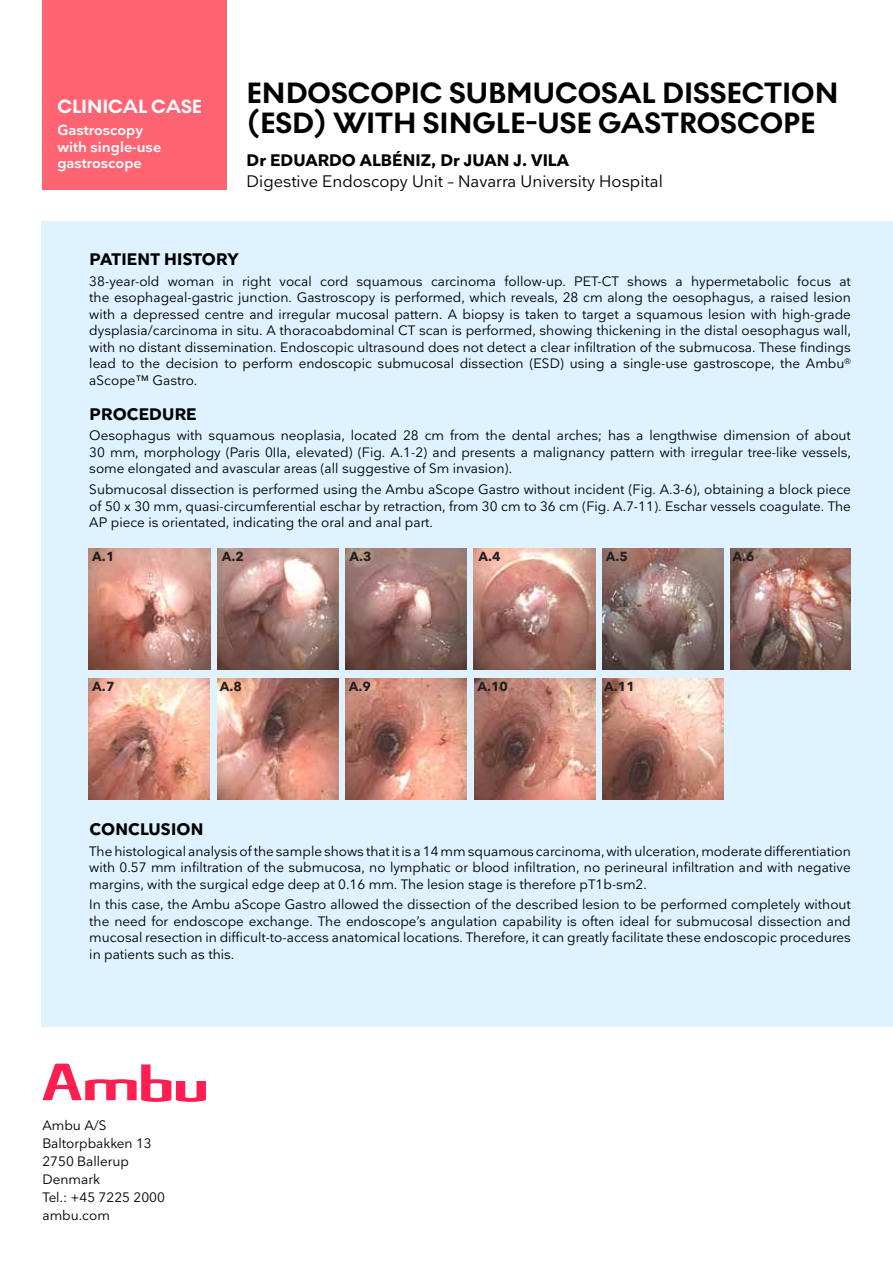
<style>
.page{position:relative;width:893px;height:1263px;background:#fff}
.page>*{position:absolute;margin:0;border:0;box-sizing:border-box;transform-origin:0 0}
.t1{font:700 30px/30px "Noir No 1";color:#000}
.t2{font:700 19.5px "Noir No 1";letter-spacing:-.005em;color:#fff}
.t3{font:700 16.5px "Nationale";color:#000}
.t4{font:16.5px "Nationale";color:#000}
.t5{font:600 14.25px/16.5px "Nationale";color:#fff}
.t6{font:13.5px/16.5px "Nationale";color:#000;text-align:justify}
.t7{font:700 13.05px "Nationale";color:#241f21}
</style>
<div class="page">
<svg style="left:42px;top:1063px;width:164px;height:39px"></svg>
<div style="left:42px;top:221px;width:851px;height:805px;background:#def3ff"></div>
<img style="left:89px;top:548px;width:121px;height:122px">
<img style="left:217px;top:548px;width:121px;height:122px">
<img style="left:346px;top:548px;width:120px;height:122px">
<img style="left:474px;top:548px;width:121px;height:122px">
<img style="left:603px;top:548px;width:120px;height:122px">
<img style="left:730px;top:548px;width:121px;height:122px">
<img style="left:89px;top:678px;width:121px;height:122px">
<img style="left:217px;top:678px;width:121px;height:122px">
<img style="left:345px;top:678px;width:122px;height:122px">
<img style="left:474px;top:678px;width:121px;height:122px">
<img style="left:602px;top:678px;width:121px;height:122px">
<div style="left:43px;top:0;width:184px;height:189px;background:#ff6473"></div>
<h2 class="t2" style="left:57px;top:92px;width:146px">CLINICAL CASE</h2>
<p class="t5" style="left:57px;top:122px;width:105px">Gastroscopy with single-use gastroscope</p>
<h1 class="t1" style="left:247px;top:78px;width:593px">ENDOSCOPIC SUBMUCOSAL DISSECTION (ESD) WITH SINGLE-USE GASTROSCOPE</h1>
<p class="t3" style="left:247px;top:150px;width:324px">Dr EDUARDO ALBÉNIZ, Dr JUAN J. VILA</p>
<p class="t4" style="left:247px;top:171px;width:418px">Digestive Endoscopy Unit – Navarra University Hospital</p>
<p class="t3" style="left:90px;top:249px;width:151px">PATIENT HISTORY</p>
<p class="t6" style="left:89px;top:273px;width:763px">38-year-old woman in right vocal cord squamous carcinoma follow-up. PET-CT shows a hypermetabolic focus at the esophageal-gastric junction. Gastroscopy is performed, which reveals, 28 cm along the oesophagus, a raised lesion with a depressed centre and irregular mucosal pattern. A biopsy is taken to target a squamous lesion with high-grade dysplasia/carcinoma in situ. A thoracoabdominal CT scan is performed, showing thickening in the distal oesophagus wall, with no distant dissemination. Endoscopic ultrasound does not detect a clear infiltration of the submucosa. These findings lead to the decision to perform endoscopic submucosal dissection (ESD) using a single-use gastroscope, the Ambu<sup>® </sup>aScope™ Gastro.</p>
<p class="t3" style="left:90px;top:403px;width:109px">PROCEDURE</p>
<p class="t6" style="left:89px;top:427px;width:763px">Oesophagus with squamous neoplasia, located 28 cm from the dental arches; has a lengthwise dimension of about 30 mm, morphology (Paris 0IIa, elevated) (Fig. A.1-2) and presents a malignancy pattern with irregular tree-like vessels, some elongated and avascular areas (all suggestive of Sm invasion).</p>
<p class="t6" style="left:89px;top:481px;width:763px">Submucosal dissection is performed using the Ambu aScope Gastro without incident (Fig. A.3-6), obtaining a block piece of 50 x 30 mm, quasi-circumferential eschar by retraction, from 30 cm to 36 cm (Fig. A.7-11). Eschar vessels coagulate. The AP piece is orientated, indicating the oral and anal part.</p>
<p class="t7" style="left:92px;top:548px;width:24px">A.1</p>
<p class="t7" style="left:222px;top:548px;width:24px">A.2</p>
<p class="t7" style="left:350px;top:548px;width:24px">A.3</p>
<p class="t7" style="left:479px;top:548px;width:24px">A.4</p>
<p class="t7" style="left:606px;top:548px;width:24px">A.5</p>
<p class="t7" style="left:732px;top:548px;width:24px">A.6</p>
<p class="t7" style="left:92px;top:678px;width:24px">A.7</p>
<p class="t7" style="left:220px;top:678px;width:24px">A.8</p>
<p class="t7" style="left:349px;top:678px;width:24px">A.9</p>
<p class="t7" style="left:477px;top:678px;width:32px">A.10</p>
<p class="t7" style="left:604px;top:678px;width:32px">A.11</p>
<p class="t3" style="left:90px;top:818px;width:115px">CONCLUSION</p>
<p class="t6" style="left:89px;top:842px;width:763px">The histological analysis of the sample shows that it is a 14 mm squamous carcinoma, with ulceration, moderate differentiation with 0.57 mm infiltration of the submucosa, no lymphatic or blood infiltration, no perineural infiltration and with negative margins, with the surgical edge deep at 0.16 mm. The lesion stage is therefore pT1b-sm2.</p>
<p class="t6" style="left:89px;top:896px;width:763px">In this case, the Ambu aScope Gastro allowed the dissection of the described lesion to be performed completely without the need for endoscope exchange. The endoscope’s angulation capability is often ideal for submucosal dissection and mucosal resection in difficult-to-access anatomical locations. Therefore, it can greatly facilitate these endoscopic procedures in patients such as this.</p>
<p class="t6" style="left:42px;top:1116px;width:124px;line-height:18px;text-align:left">Ambu A/S<br>Baltorpbakken 13<br>2750 Ballerup<br>Denmark<br>Tel.: +45 7225 2000 ambu.com</p>
</div>
